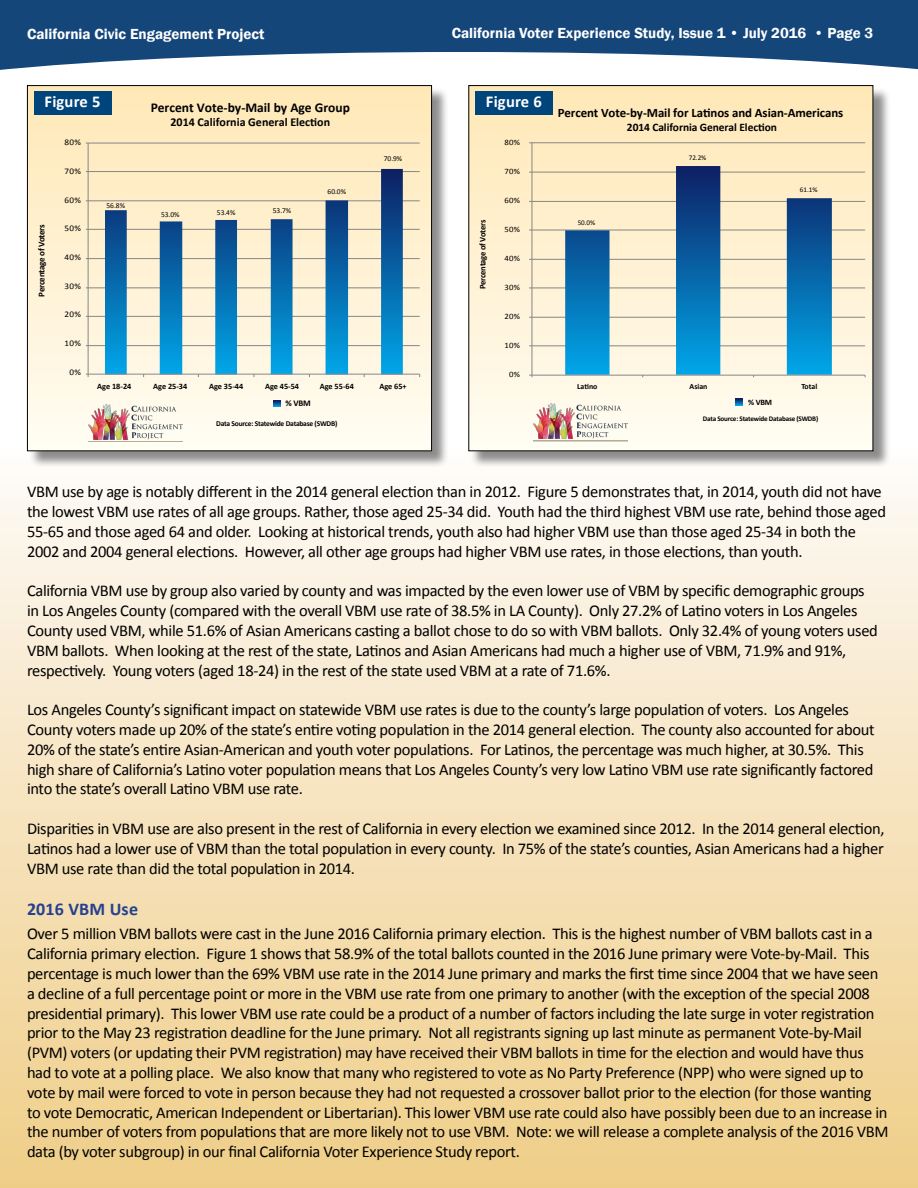
<style>
.page{position:relative;width:918px;height:1188px;background:#fff}
.page>*{position:absolute;margin:0;border:0;box-sizing:border-box;transform-origin:0 0}
.t1{font:700 18px "Calibri";letter-spacing:.01em;color:#25408f}
.t2{font:700 16.65px "Calibri";letter-spacing:.01em;color:#fff}
.t3{font:16.5px/19.8px "Calibri";letter-spacing:-.02em;color:#000}
.t4{font:600 15px "Franklin Gothic";color:#fff}
.t5{font:700 13.5px "Calibri";color:#000}
.t6{font:700 12.9px "Calibri";letter-spacing:-.005em;color:#000}
.t7{font:700 12px "Calibri";color:#000}
.t8{font:700 11.4px "Calibri";letter-spacing:-.005em;color:#000}
.t9{font:700 9px "Calibri";letter-spacing:-.03em;color:#000}
.t10{font:700 8.7px "Calibri";color:#000}
.t11{font:8.55px "Calibri";letter-spacing:.03em;color:#000;scale:1.06 1}
.t12{font:700 8.55px "Calibri";letter-spacing:-.03em;color:#000}
.t13{font:700 8.25px "Calibri";color:#000}
.t14{font:8.25px "Calibri";letter-spacing:.03em;color:#000;scale:1.06 1}
.t15{font:700 7.8px "Calibri";color:#000}
.t16{font:700 7.5px "Calibri";letter-spacing:-.03em;color:#000}
.t17{font:7.5px "Calibri";letter-spacing:-.005em;color:#000}
.t18{font:700 7.2px "Calibri";letter-spacing:-.03em;color:#000}
.t19{font:7.2px "Calibri";color:#000}
</style>
<div class="page">
<div style="left:0;top:258px;width:918px;height:930px;background:linear-gradient(to bottom,#fdffff,#f1cf8b)"></div>
<svg style="left:0;top:0;width:918px;height:70px;fill:#15467a"></svg>
<div style="left:29px;top:87px;width:420px;height:382px;background:#000;opacity:.45"></div>
<div style="left:27px;top:86px;width:405px;height:365px;background:linear-gradient(to bottom,#fde6b5,#fefcf2)"></div>
<hr style="left:88px;top:143px;width:332px;height:1px;background:#868686">
<hr style="left:88px;top:171px;width:332px;height:1px;background:#868686">
<hr style="left:88px;top:200px;width:332px;height:1px;background:#868686">
<hr style="left:88px;top:229px;width:332px;height:1px;background:#868686">
<hr style="left:88px;top:258px;width:332px;height:1px;background:#868686">
<hr style="left:88px;top:287px;width:332px;height:1px;background:#868686">
<hr style="left:88px;top:316px;width:332px;height:1px;background:#868686">
<hr style="left:88px;top:345px;width:332px;height:1px;background:#868686">
<svg style="left:105px;top:169px;width:298px;height:205px"></svg>
<hr style="left:88px;top:143px;width:1px;height:231px;background:#868686">
<hr style="left:88px;top:374px;width:332px;height:1px;background:#868686">
<svg style="left:274px;top:401px;width:6px;height:5px"></svg>
<div style="left:27px;top:85px;width:405px;height:366px;border:1px solid #000"></div>
<div style="left:34px;top:91px;width:77px;height:24px;background:#00447c"></div>
<div style="left:470px;top:87px;width:421px;height:382px;background:#000;opacity:.45"></div>
<div style="left:469px;top:86px;width:404px;height:365px;background:linear-gradient(to bottom,#fee7b6,#fefbf2)"></div>
<hr style="left:532px;top:345px;width:333px;height:1px;background:#868686">
<hr style="left:532px;top:317px;width:333px;height:1px;background:#868686">
<hr style="left:532px;top:288px;width:333px;height:1px;background:#868686">
<hr style="left:532px;top:259px;width:333px;height:1px;background:#868686">
<hr style="left:532px;top:230px;width:333px;height:1px;background:#868686">
<hr style="left:532px;top:201px;width:333px;height:1px;background:#868686">
<hr style="left:532px;top:172px;width:333px;height:1px;background:#868686">
<hr style="left:532px;top:142px;width:333px;height:1px;background:#868686">
<svg style="left:565px;top:166px;width:267px;height:209px"></svg>
<hr style="left:532px;top:143px;width:1px;height:232px;background:#868686">
<hr style="left:532px;top:375px;width:333px;height:1px;background:#868686">
<svg style="left:735px;top:399px;width:8px;height:6px"></svg>
<div style="left:475px;top:91px;width:78px;height:24px;background:#00447c"></div>
<img style="left:89px;top:404px;width:94px;height:38px">
<img style="left:533px;top:404px;width:94px;height:37px">
<p class="t4" style="left:27px;top:25px;width:239px">California Civic Engagement Project</p>
<p class="t4" style="left:452px;top:23px;width:423px">California Voter Experience Study, Issue 1 • July 2016 • Page 3</p>
<p class="t2" style="left:45px;top:91px;width:57px">Figure 5</p>
<p class="t5" style="left:151px;top:99px;width:201px">Percent Vote-by-Mail by Age Group</p>
<p class="t7" style="left:171px;top:114px;width:161px">2014 California General Election</p>
<p class="t2" style="left:486px;top:91px;width:57px">Figure 6</p>
<p class="t6" style="left:558px;top:105px;width:287px">Percent Vote-by-Mail for Latinos and Asian-Americans</p>
<p class="t8" style="left:627px;top:120px;width:152px">2014 California General Election</p>
<p class="t11" style="left:65px;top:137px;width:17px">80%</p>
<p class="t14" style="left:505px;top:137px;width:16px">80%</p>
<p class="t17" style="left:384px;top:154px;width:20px">70.9%</p>
<p class="t19" style="left:689px;top:153px;width:19px">72.2%</p>
<p class="t11" style="left:65px;top:166px;width:17px">70%</p>
<p class="t14" style="left:505px;top:166px;width:16px">70%</p>
<p class="t17" style="left:328px;top:186px;width:20px">60.0%</p>
<p class="t19" style="left:800px;top:186px;width:19px">61.1%</p>
<p class="t11" style="left:65px;top:194px;width:17px">60%</p>
<p class="t17" style="left:107px;top:201px;width:20px">56.8%</p>
<p class="t17" style="left:161px;top:210px;width:20px">53.0%</p>
<p class="t17" style="left:217px;top:208px;width:20px">53.4%</p>
<p class="t17" style="left:273px;top:206px;width:20px">53.7%</p>
<p class="t14" style="left:505px;top:195px;width:16px">60%</p>
<p class="t9" style="left:36px;top:297px;width:74px;rotate:-90deg">Percentage of Voters</p>
<p class="t11" style="left:65px;top:223px;width:17px">50%</p>
<p class="t11" style="left:65px;top:252px;width:17px">40%</p>
<p class="t11" style="left:65px;top:280px;width:17px">30%</p>
<p class="t12" style="left:477px;top:289px;width:71px;rotate:-90deg">Percentage of Voters</p>
<p class="t14" style="left:505px;top:224px;width:16px">50%</p>
<p class="t14" style="left:505px;top:253px;width:16px">40%</p>
<p class="t14" style="left:505px;top:282px;width:16px">30%</p>
<p class="t19" style="left:578px;top:218px;width:19px">50.0%</p>
<p class="t11" style="left:65px;top:309px;width:17px">20%</p>
<p class="t14" style="left:505px;top:311px;width:16px">20%</p>
<p class="t11" style="left:65px;top:338px;width:17px">10%</p>
<p class="t14" style="left:505px;top:340px;width:16px">10%</p>
<p class="t11" style="left:69px;top:366px;width:12px">0%</p>
<p class="t14" style="left:509px;top:369px;width:12px">0%</p>
<p class="t13" style="left:97px;top:381px;width:36px">Age 18-24</p>
<p class="t13" style="left:153px;top:381px;width:36px">Age 25-34</p>
<p class="t13" style="left:209px;top:381px;width:36px">Age 35-44</p>
<p class="t13" style="left:265px;top:381px;width:36px">Age 45-54</p>
<p class="t13" style="left:320px;top:381px;width:36px">Age 55-64</p>
<p class="t13" style="left:379px;top:381px;width:29px">Age 65+</p>
<p class="t10" style="left:286px;top:398px;width:27px">% VBM</p>
<p class="t15" style="left:577px;top:381px;width:22px">Latino</p>
<p class="t15" style="left:690px;top:381px;width:19px">Asian</p>
<p class="t15" style="left:801px;top:381px;width:17px">Total</p>
<p class="t13" style="left:748px;top:397px;width:25px">% VBM</p>
<p class="t16" style="left:216px;top:419px;width:123px">Data Source: Statewide Database (SWDB)</p>
<p class="t18" style="left:703px;top:414px;width:117px">Data Source: Statewide Database (SWDB)</p>
<p class="t3" style="left:27px;top:482px;width:861px">VBM use by age is notably different in the 2014 general election than in 2012. Figure 5 demonstrates that, in 2014, youth did not have the lowest VBM use rates of all age groups. Rather, those aged 25-34 did. Youth had the third highest VBM use rate, behind those aged 55-65 and those aged 64 and older. Looking at historical trends, youth also had higher VBM use than those aged 25-34 in both the 2002 and 2004 general elections. However, all other age groups had higher VBM use rates, in those elections, than youth.</p>
<p class="t3" style="left:27px;top:581px;width:852px">California VBM use by group also varied by county and was impacted by the even lower use of VBM by specific demographic groups in Los Angeles County (compared with the overall VBM use rate of 38.5% in LA County). Only 27.2% of Latino voters in Los Angeles County used VBM, while 51.6% of Asian Americans casting a ballot chose to do so with VBM ballots. Only 32.4% of young voters used VBM ballots. When looking at the rest of the state, Latinos and Asian Americans had much a higher use of VBM, 71.9% and 91%, respectively. Young voters (aged 18-24) in the rest of the state used VBM at a rate of 71.6%.</p>
<p class="t3" style="left:27px;top:700px;width:849px">Los Angeles County’s significant impact on statewide VBM use rates is due to the county’s large population of voters. Los Angeles County voters made up 20% of the state’s entire voting population in the 2014 general election. The county also accounted for about 20% of the state’s entire Asian-American and youth voter populations. For Latinos, the percentage was much higher, at 30.5%. This high share of California’s Latino voter population means that Los Angeles County’s very low Latino VBM use rate significantly factored into the state’s overall Latino VBM use rate.</p>
<p class="t3" style="left:27px;top:819px;width:859px;text-align:justify">Disparities in VBM use are also present in the rest of California in every election we examined since 2012. In the 2014 general election, Latinos had a lower use of VBM than the total population in every county. In 75% of the state’s counties, Asian Americans had a higher VBM use rate than did the total population in 2014.</p>
<p class="t1" style="left:27px;top:898px;width:113px">2016 VBM Use</p>
<p class="t3" style="left:27px;top:924px;width:863px">Over 5 million VBM ballots were cast in the June 2016 California primary election. This is the highest number of VBM ballots cast in a California primary election. Figure 1 shows that 58.9% of the total ballots counted in the 2016 June primary were Vote-by-Mail. This percentage is much lower than the 69% VBM use rate in the 2014 June primary and marks the first time since 2004 that we have seen a decline of a full percentage point or more in the VBM use rate from one primary to another (with the exception of the special 2008 presidential primary). This lower VBM use rate could be a product of a number of factors including the late surge in voter registration prior to the May 23 registration deadline for the June primary. Not all registrants signing up last minute as permanent Vote-by-Mail (PVM) voters (or updating their PVM registration) may have received their VBM ballots in time for the election and would have thus had to vote at a polling place. We also know that many who registered to vote as No Party Preference (NPP) who were signed up to vote by mail were forced to vote in person because they had not requested a crossover ballot prior to the election (for those wanting to vote Democratic, American Independent or Libertarian). This lower VBM use rate could also have possibly been due to an increase in the number of voters from populations that are more likely not to use VBM. Note: we will release a complete analysis of the 2016 VBM data (by voter subgroup) in our final California Voter Experience Study report.</p>
</div>
